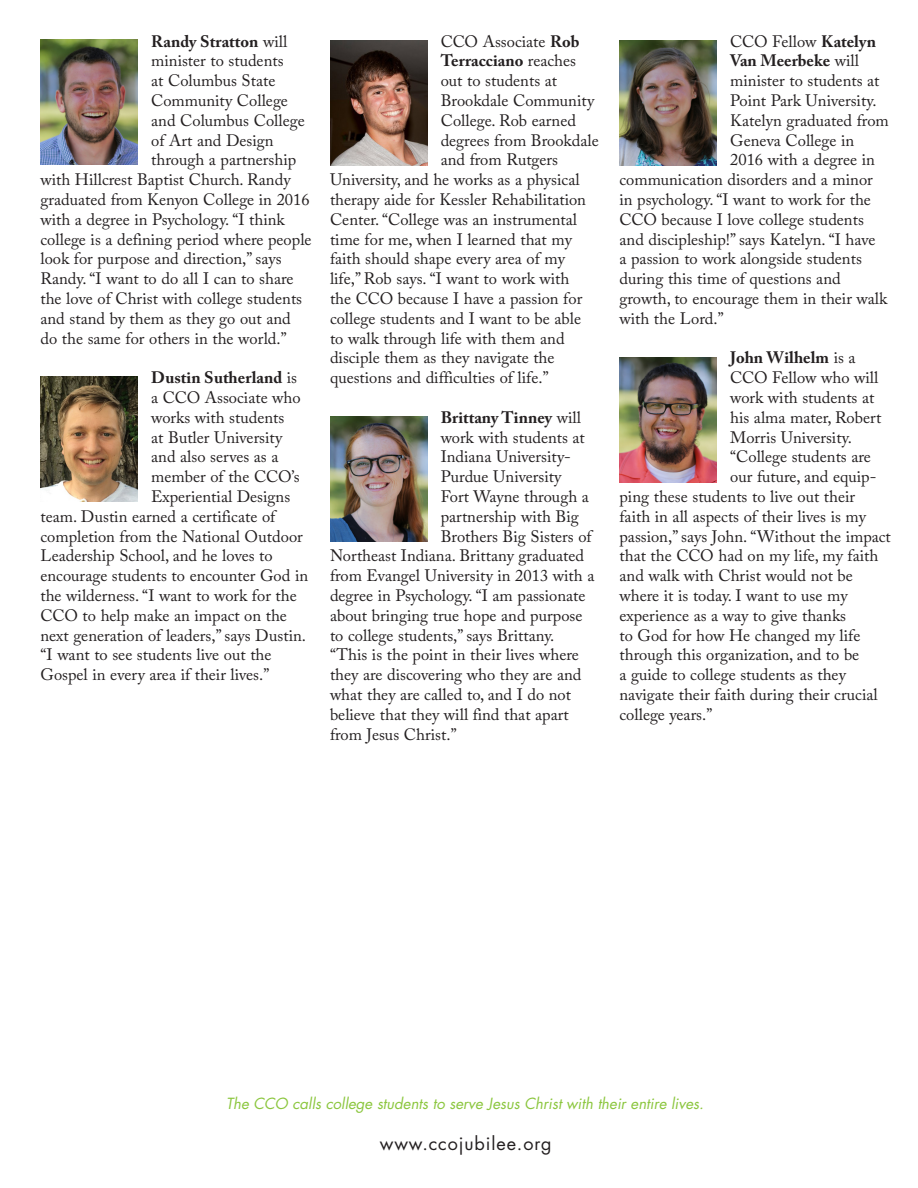
<style>
.page{position:relative;width:918px;height:1188px;background:#fff}
.page>*{position:absolute;margin:0;border:0;box-sizing:border-box;transform-origin:0 0}
.t1{font:18px "Futura";letter-spacing:.05em;color:#231f20}
.t2{font:16.5px "Adobe Caslon Pro";color:#231f20}
.t3{font:700 16.5px "Adobe Caslon Pro";color:#231f20}
.t4{font:italic 15px "Futura";color:#8bc63e}
.s1{font-weight:400}
.s2{font-weight:700}
</style>
<div class="page">
<img style="left:40px;top:39px;width:98px;height:126px">
<img style="left:620px;top:41px;width:97px;height:124px">
<img style="left:40px;top:377px;width:98px;height:125px">
<img style="left:330px;top:41px;width:97px;height:125px">
<img style="left:330px;top:416px;width:97px;height:125px">
<img style="left:620px;top:357px;width:97px;height:125px">
<p class="t3" style="left:151px;top:31px;width:138px">Randy Stratton <span class="s1">will</span></p>
<p class="t2" style="left:151px;top:51px;width:134px">minister to students</p>
<p class="t2" style="left:151px;top:71px;width:126px">at Columbus State</p>
<p class="t2" style="left:151px;top:91px;width:138px">Community College</p>
<p class="t2" style="left:151px;top:110px;width:155px">and Columbus College</p>
<p class="t2" style="left:151px;top:130px;width:124px">of Art and Design</p>
<p class="t2" style="left:151px;top:150px;width:147px">through a partnership</p>
<p class="t2" style="left:41px;top:170px;width:252px">with Hillcrest Baptist Church. Randy</p>
<p class="t2" style="left:41px;top:190px;width:271px">graduated from Kenyon College in 2016</p>
<p class="t2" style="left:41px;top:209px;width:246px">with a degree in Psychology. “I think</p>
<p class="t2" style="left:41px;top:229px;width:273px">college is a defining period where people</p>
<p class="t2" style="left:41px;top:249px;width:243px">look for purpose and direction,” says</p>
<p class="t2" style="left:41px;top:269px;width:255px">Randy. “I want to do all I can to share</p>
<p class="t2" style="left:41px;top:289px;width:263px">the love of Christ with college students</p>
<p class="t2" style="left:41px;top:308px;width:252px">and stand by them as they go out and</p>
<p class="t2" style="left:41px;top:328px;width:248px">do the same for others in the world.”</p>
<p class="t3" style="left:151px;top:368px;width:147px">Dustin Sutherland <span class="s1">is</span></p>
<p class="t2" style="left:151px;top:388px;width:151px">a CCO Associate who</p>
<p class="t2" style="left:151px;top:407px;width:135px">works with students</p>
<p class="t2" style="left:151px;top:427px;width:133px">at Butler University</p>
<p class="t2" style="left:151px;top:447px;width:129px">and also serves as a</p>
<p class="t2" style="left:151px;top:467px;width:150px">member of the CCO’s</p>
<p class="t2" style="left:151px;top:487px;width:141px">Experiential Designs</p>
<p class="t2" style="left:41px;top:506px;width:236px">team. Dustin earned a certificate of</p>
<p class="t2" style="left:41px;top:526px;width:264px">completion from the National Outdoor</p>
<p class="t2" style="left:41px;top:546px;width:234px">Leadership School, and he loves to</p>
<p class="t2" style="left:41px;top:566px;width:269px">encourage students to encounter God in</p>
<p class="t2" style="left:41px;top:586px;width:258px">the wilderness. “I want to work for the</p>
<p class="t2" style="left:41px;top:605px;width:248px">CCO to help make an impact on the</p>
<p class="t2" style="left:41px;top:625px;width:267px">next generation of leaders,” says Dustin.</p>
<p class="t2" style="left:41px;top:645px;width:233px">“I want to see students live out the</p>
<p class="t2" style="left:41px;top:665px;width:230px">Gospel in every area if their lives.”</p>
<p class="t2" style="left:441px;top:31px;width:140px">CCO Associate <span class="s2">Rob</span></p>
<p class="t3" style="left:441px;top:51px;width:137px">Terracciano <span class="s1">reaches</span></p>
<p class="t2" style="left:441px;top:71px;width:118px">out to students at</p>
<p class="t2" style="left:441px;top:91px;width:155px">Brookdale Community</p>
<p class="t2" style="left:441px;top:110px;width:137px">College. Rob earned</p>
<p class="t2" style="left:441px;top:130px;width:160px">degrees from Brookdale</p>
<p class="t2" style="left:441px;top:150px;width:119px">and from Rutgers</p>
<p class="t2" style="left:330px;top:170px;width:251px">University, and he works as a physical</p>
<p class="t2" style="left:330px;top:190px;width:258px">therapy aide for Kessler Rehabilitation</p>
<p class="t2" style="left:330px;top:209px;width:249px">Center. “College was an instrumental</p>
<p class="t2" style="left:330px;top:229px;width:244px">time for me, when I learned that my</p>
<p class="t2" style="left:330px;top:249px;width:236px">faith should shape every area of my</p>
<p class="t2" style="left:330px;top:269px;width:241px">life,” Rob says. “I want to work with</p>
<p class="t2" style="left:330px;top:289px;width:254px">the CCO because I have a passion for</p>
<p class="t2" style="left:330px;top:308px;width:253px">college students and I want to be able</p>
<p class="t2" style="left:330px;top:328px;width:236px">to walk through life with them and</p>
<p class="t2" style="left:330px;top:348px;width:226px">disciple them as they navigate the</p>
<p class="t2" style="left:330px;top:368px;width:220px">questions and difficulties of life.”</p>
<p class="t3" style="left:441px;top:407px;width:142px">Brittany Tinney <span class="s1">will</span></p>
<p class="t2" style="left:441px;top:427px;width:146px">work with students at</p>
<p class="t2" style="left:441px;top:447px;width:132px">Indiana University-</p>
<p class="t2" style="left:441px;top:467px;width:122px">Purdue University</p>
<p class="t2" style="left:441px;top:487px;width:150px">Fort Wayne through a</p>
<p class="t2" style="left:441px;top:506px;width:140px">partnership with Big</p>
<p class="t2" style="left:441px;top:526px;width:153px">Brothers Big Sisters of</p>
<p class="t2" style="left:330px;top:546px;width:256px">Northeast Indiana. Brittany graduated</p>
<p class="t2" style="left:330px;top:566px;width:266px">from Evangel University in 2013 with a</p>
<p class="t2" style="left:330px;top:586px;width:257px">degree in Psychology. “I am passionate</p>
<p class="t2" style="left:330px;top:605px;width:254px">about bringing true hope and purpose</p>
<p class="t2" style="left:330px;top:625px;width:226px">to college students,” says Brittany.</p>
<p class="t2" style="left:330px;top:645px;width:250px">“This is the point in their lives where</p>
<p class="t2" style="left:330px;top:665px;width:253px">they are discovering who they are and</p>
<p class="t2" style="left:330px;top:685px;width:243px">what they are called to, and I do not</p>
<p class="t2" style="left:330px;top:704px;width:240px">believe that they will find that apart</p>
<p class="t2" style="left:330px;top:724px;width:128px">from Jesus Christ.”</p>
<p class="t2" style="left:730px;top:31px;width:147px">CCO Fellow <span class="s2">Katelyn</span></p>
<p class="t3" style="left:730px;top:51px;width:130px">Van Meerbeke <span class="s1">will</span></p>
<p class="t2" style="left:730px;top:71px;width:151px">minister to students at</p>
<p class="t2" style="left:730px;top:91px;width:148px">Point Park University.</p>
<p class="t2" style="left:730px;top:110px;width:160px">Katelyn graduated from</p>
<p class="t2" style="left:730px;top:130px;width:126px">Geneva College in</p>
<p class="t2" style="left:730px;top:150px;width:146px">2016 with a degree in</p>
<p class="t2" style="left:620px;top:170px;width:255px">communication disorders and a minor</p>
<p class="t2" style="left:620px;top:190px;width:253px">in psychology. “I want to work for the</p>
<p class="t2" style="left:620px;top:209px;width:246px">CCO because I love college students</p>
<p class="t2" style="left:620px;top:229px;width:258px">and discipleship!” says Katelyn. “I have</p>
<p class="t2" style="left:620px;top:249px;width:244px">a passion to work alongside students</p>
<p class="t2" style="left:620px;top:269px;width:223px">during this time of questions and</p>
<p class="t2" style="left:620px;top:289px;width:269px">growth, to encourage them in their walk</p>
<p class="t2" style="left:620px;top:308px;width:106px">with the Lord.”</p>
<p class="t3" style="left:730px;top:348px;width:127px">John Wilhelm <span class="s1">is a</span></p>
<p class="t2" style="left:730px;top:368px;width:150px">CCO Fellow who will</p>
<p class="t2" style="left:730px;top:388px;width:146px">work with students at</p>
<p class="t2" style="left:730px;top:407px;width:153px">his alma mater, Robert</p>
<p class="t2" style="left:730px;top:427px;width:123px">Morris University.</p>
<p class="t2" style="left:730px;top:447px;width:142px">“College students are</p>
<p class="t2" style="left:730px;top:467px;width:148px">our future, and equip-</p>
<p class="t2" style="left:620px;top:487px;width:237px">ping these students to live out their</p>
<p class="t2" style="left:620px;top:506px;width:248px">faith in all aspects of their lives is my</p>
<p class="t2" style="left:620px;top:526px;width:273px">passion,” says John. “Without the impact</p>
<p class="t2" style="left:620px;top:546px;width:260px">that the CCO had on my life, my faith</p>
<p class="t2" style="left:620px;top:566px;width:235px">and walk with Christ would not be</p>
<p class="t2" style="left:620px;top:586px;width:230px">where it is today. I want to use my</p>
<p class="t2" style="left:620px;top:605px;width:228px">experience as a way to give thanks</p>
<p class="t2" style="left:620px;top:625px;width:242px">to God for how He changed my life</p>
<p class="t2" style="left:620px;top:645px;width:241px">through this organization, and to be</p>
<p class="t2" style="left:620px;top:665px;width:228px">a guide to college students as they</p>
<p class="t2" style="left:620px;top:685px;width:260px">navigate their faith during their crucial</p>
<p class="t2" style="left:620px;top:704px;width:94px">college years.”</p>
<p class="t4" style="left:226px;top:1093px;width:479px">The CCO calls college students to serve Jesus Christ with their entire lives.</p>
<p class="t1" style="left:380px;top:1131px;width:173px">www.ccojubilee.org</p>
</div>
